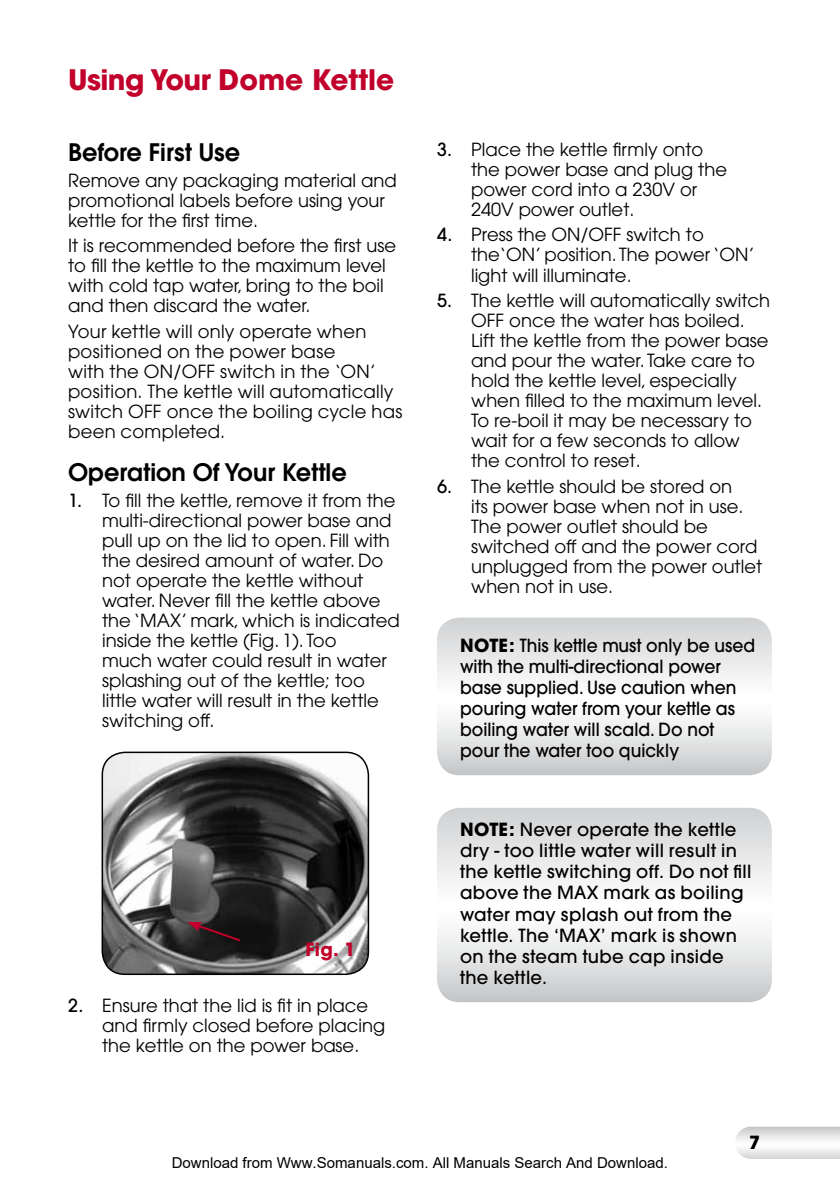
<style>
.page{position:relative;width:840px;height:1191px;background:#fff}
.page>*{position:absolute;margin:0;border:0;box-sizing:border-box;transform-origin:0 0}
.t1{font:700 28px "Avant Garde";letter-spacing:-.02em;color:#c1002b}
.t2{font:600 24px "Avant Garde";color:#000}
.t3{font:18px/20px "Avant Garde";color:#000}
.t4{font:500 18px/21px "Avant Garde";letter-spacing:.005em;color:#000}
.t5{font:500 18px/21px "Avant Garde";letter-spacing:.005em;color:#000;scale:.95 1}
.t6{font:700 18px "Avant Garde";color:#c1002b}
.t7{font:700 18px "Avant Garde";color:#000}
.t8{font:15px "Arial";color:#000}
.s1{font-weight:500}
.s2{font-weight:700}
</style>
<div class="page">
<svg style="left:736px;top:1126px;width:103px;height:32px"></svg>
<img style="left:104px;top:752px;width:264px;height:222px">
<div style="left:101px;top:751px;width:268px;height:224px;border:2px solid #000;border-radius:23px"></div>
<svg style="left:187px;top:921px;width:55px;height:22px"></svg>
<svg style="left:437px;top:617px;width:334px;height:158px"></svg>
<svg style="left:437px;top:808px;width:334px;height:194px"></svg>
<h1 class="t1" style="left:68px;top:62px;width:327px">Using Your Dome Kettle</h1>
<h2 class="t2" style="left:68px;top:136px;width:173px">Before First Use</h2>
<p class="t3" style="left:68px;top:170px;width:330px">Remove any packaging material and promotional labels before using your kettle for the first time.</p>
<p class="t3" style="left:68px;top:236px;width:329px">It is recommended before the first use to fill the kettle to the maximum level with cold tap water, bring to the boil and then discard the water.</p>
<p class="t3" style="left:68px;top:321px;width:336px">Your kettle will only operate when positioned on the power base<br>with the ON/OFF switch in the ‘ON’ position. The kettle will automatically switch OFF once the boiling cycle has been completed.</p>
<h2 class="t2" style="left:68px;top:457px;width:280px">Operation Of Your Kettle</h2>
<p class="t3" style="left:102px;top:490px;width:299px;text-indent:-34px"><span class="s1">1.</span> To fill the kettle, remove it from the multi-directional power base and pull up on the lid to open. Fill with the desired amount of water. Do not operate the kettle without water. Never fill the kettle above the ‘MAX’ mark, which is indicated inside the kettle (Fig. 1). Too<br>much water could result in water splashing out of the kettle; too little water will result in the kettle switching off.</p>
<p class="t6" style="left:305px;top:937px;width:51px">Fig. 1</p>
<p class="t3" style="left:102px;top:995px;width:284px;text-indent:-34px"><span class="s1">2.</span> Ensure that the lid is fit in place and firmly closed before placing the kettle on the power base.</p>
<p class="t3" style="left:471px;top:139px;width:257px;text-indent:-34px"><span class="s1">3.</span> Place the kettle firmly onto the power base and plug the power cord into a 230V or<br>240V power outlet.</p>
<p class="t3" style="left:471px;top:225px;width:285px;text-indent:-34px"><span class="s1">4.</span> Press the ON/OFF switch to the‘ON’ position. The power ‘ON’ light will illuminate.</p>
<p class="t3" style="left:471px;top:290px;width:300px;text-indent:-34px"><span class="s1">5.</span> The kettle will automatically switch<br>OFF once the water has boiled.<br>Lift the kettle from the power base and pour the water. Take care to hold the kettle level, especially when filled to the maximum level.<br>To re-boil it may be necessary to wait for a few seconds to allow the control to reset.</p>
<p class="t3" style="left:471px;top:476px;width:292px;text-indent:-34px"><span class="s1">6.</span> The kettle should be stored on<br>its power base when not in use.<br>The power outlet should be switched off and the power cord unplugged from the power outlet when not in use.</p>
<p class="t5" style="left:460px;top:635px;width:312px"><span class="s2">NOTE:</span> This kettle must only be used with the multi-directional power base supplied. Use caution when pouring water from your kettle as boiling water will scald. Do not pour the water too quickly</p>
<p class="t4" style="left:460px;top:819px;width:293px"><span class="s2">NOTE:</span> Never operate the kettle dry - too little water will result in the kettle switching off. Do not fill above the MAX mark as boiling water may splash out from the kettle. The ‘MAX’ mark is shown on the steam tube cap inside the kettle.</p>
<p class="t7" style="left:748px;top:1131px;width:13px">7</p>
<p class="t8" style="left:172px;top:1154px;width:497px">Download from Www.Somanuals.com. All Manuals Search And Download.</p>
</div>
